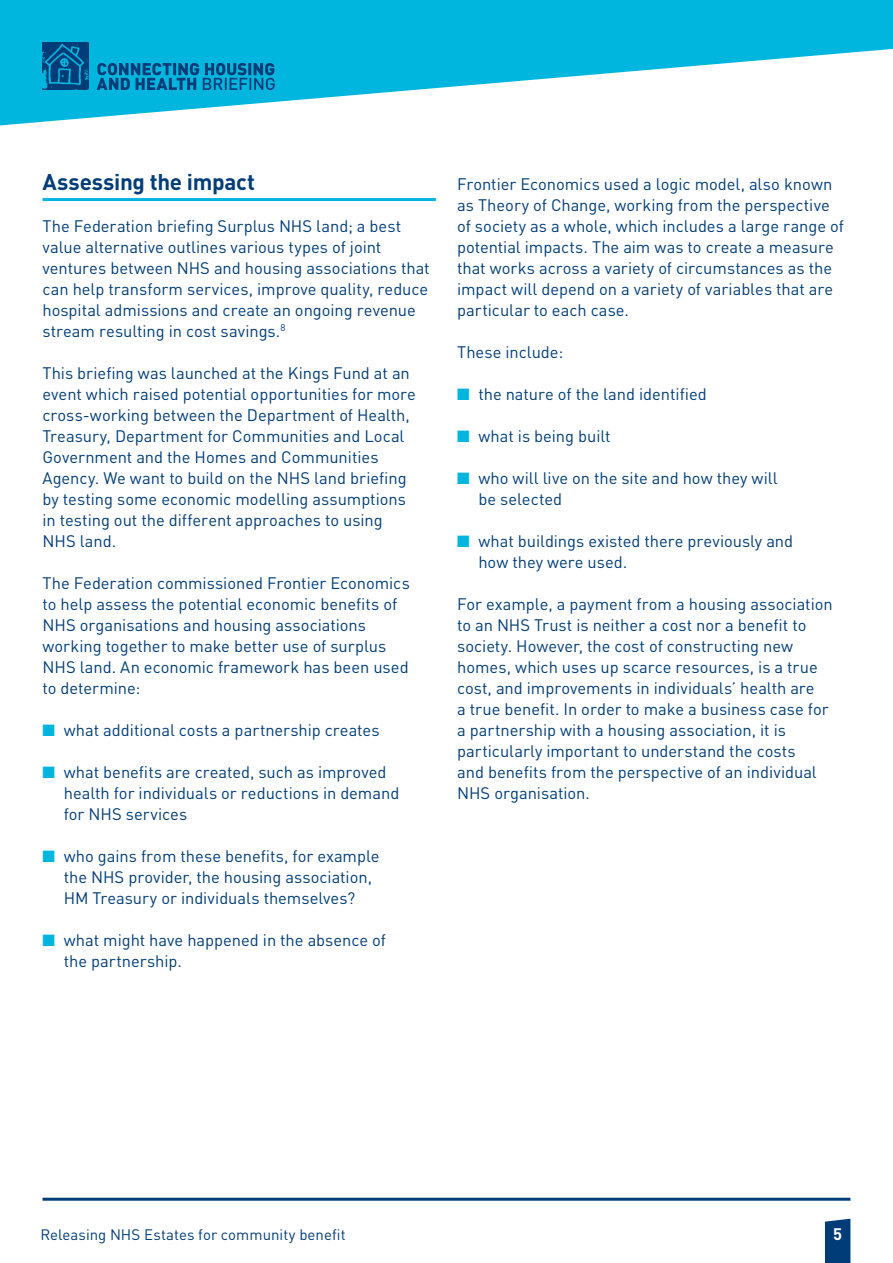
<style>
.page{position:relative;width:893px;height:1263px;background:#fff}
.page>*{position:absolute;margin:0;border:0;box-sizing:border-box;transform-origin:0 0}
.t1{font:700 22.5px "DIN";letter-spacing:-.01em;color:#003d78}
.t2{font:16.5px/21px "DIN";color:#003d78}
.t3{font:700 16.5px "DIN";color:#fff}
.t4{font:15px "DIN";letter-spacing:.005em;color:#003d78}
.s1{color:#00b6de}
</style>
<div class="page">
<hr style="left:43px;top:1198px;width:807px;height:3px;background:#003d78">
<svg style="left:825px;top:1219px;width:25px;height:44px"></svg>
<svg style="left:0;top:0;width:893px;height:125px;fill:#00b6de"></svg>
<hr style="left:43px;top:198px;width:393px;height:3px;background:#00b6de">
<img style="left:43px;top:43px;width:46px;height:47px">
<svg style="left:97px;top:63px;width:178px;height:27px"></svg>
<h1 class="t1" style="left:43px;top:167px;width:214px">Assessing the impact</h1>
<p class="t2" style="left:43px;top:215px;width:389px">The Federation briefing Surplus NHS land; a best value alternative outlines various types of joint ventures between NHS and housing associations that can help transform services, improve quality, reduce hospital admissions and create an ongoing revenue stream resulting in cost savings.<sup>8</sup></p>
<p class="t2" style="left:43px;top:362px;width:375px">This briefing was launched at the Kings Fund at an event which raised potential opportunities for more cross-working between the Department of Health, Treasury, Department for Communities and Local Government and the Homes and Communities Agency. We want to build on the NHS land briefing by testing some economic modelling assumptions in testing out the different approaches to using NHS land.</p>
<p class="t2" style="left:43px;top:572px;width:369px">The Federation commissioned Frontier Economics to help assess the potential economic benefits of NHS organisations and housing associations working together to make better use of surplus NHS land. An economic framework has been used to determine:</p>
<p class="t2" style="left:43px;top:719px;width:339px"><span class="s1">■</span> what additional costs a partnership creates</p>
<p class="t2" style="left:64px;top:761px;width:337px;text-indent:-21px"><span class="s1">■</span> what benefits are created, such as improved health for individuals or reductions in demand for NHS services</p>
<p class="t2" style="left:64px;top:845px;width:317px;text-indent:-21px"><span class="s1">■</span> who gains from these benefits, for example the NHS provider, the housing association,<br>HM Treasury or individuals themselves?</p>
<p class="t2" style="left:64px;top:929px;width:324px;text-indent:-21px"><span class="s1">■</span> what might have happened in the absence of the partnership.</p>
<p class="t2" style="left:457px;top:173px;width:388px">Frontier Economics used a logic model, also known as Theory of Change, working from the perspective of society as a whole, which includes a large range of potential impacts. The aim was to create a measure that works across a variety of circumstances as the impact will depend on a variety of variables that are particular to each case.</p>
<p class="t2" style="left:457px;top:341px;width:108px">These include:</p>
<p class="t2" style="left:457px;top:383px;width:251px"><span class="s1">■</span> the nature of the land identified</p>
<p class="t2" style="left:457px;top:425px;width:155px"><span class="s1">■</span> what is being built</p>
<p class="t2" style="left:478px;top:467px;width:301px;text-indent:-21px"><span class="s1">■</span> who will live on the site and how they will be selected</p>
<p class="t2" style="left:478px;top:530px;width:316px;text-indent:-21px"><span class="s1">■</span> what buildings existed there previously and how they were used.</p>
<p class="t2" style="left:457px;top:593px;width:377px">For example, a payment from a housing association to an NHS Trust is neither a cost nor a benefit to society. However, the cost of constructing new homes, which uses up scarce resources, is a true cost, and improvements in individuals’ health are<br>a true benefit. In order to make a business case for a partnership with a housing association, it is particularly important to understand the costs<br>and benefits from the perspective of an individual NHS organisation.</p>
<p class="t4" style="left:40px;top:1226px;width:307px">Releasing NHS Estates for community benefit</p>
<p class="t3" style="left:833px;top:1223px;width:10px">5</p>
</div>
